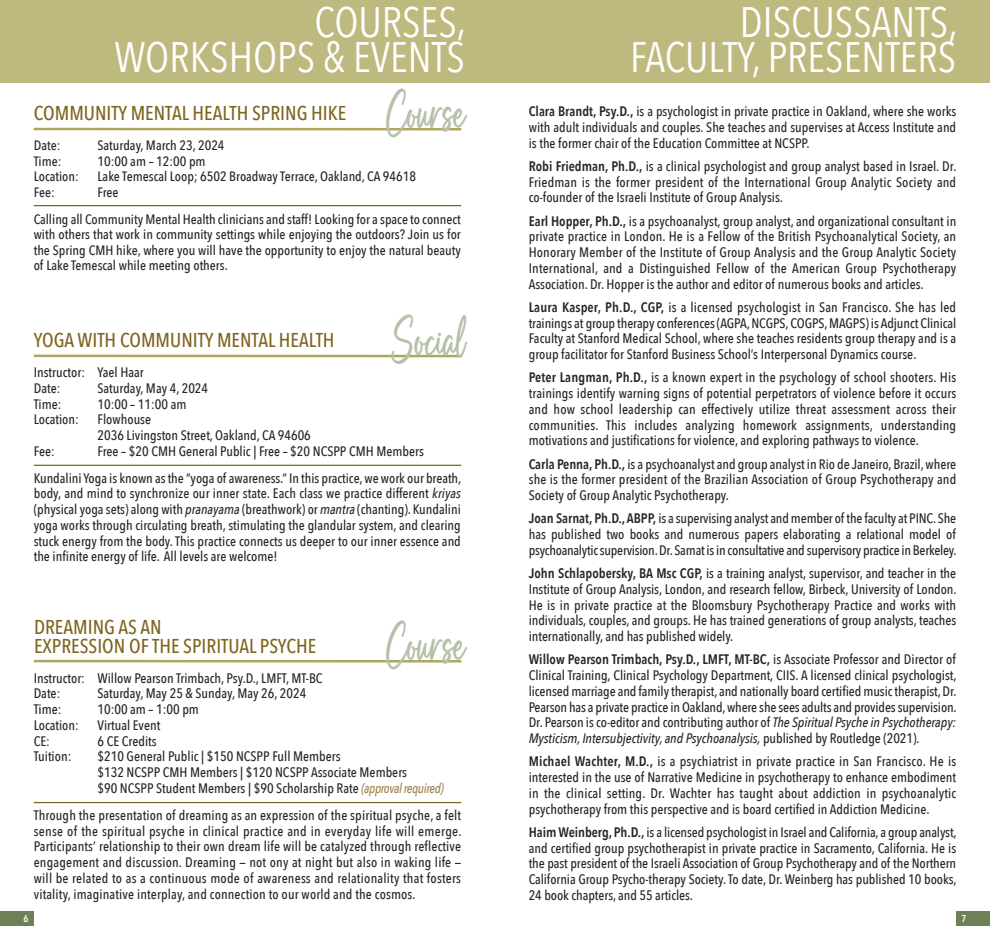
<style>
.page{position:relative;width:990px;height:945px;background:#fff}
.page>*{position:absolute;margin:0;border:0;box-sizing:border-box;transform-origin:0 0}
.t1{font:45px "Butterscotch";color:#b7c0ab;scale:.65 1}
.t2{font:42.5px/35px "Avenir Next Condensed";color:#fff;text-align:right}
.t3{font:500 20px "Avenir Next Condensed";color:#806520}
.t4{font:500 13.75px/15.8px "Avenir Next Condensed";color:#272526;text-align:justify}
.t5{font:500 13.5px/15.5px "Avenir Next Condensed";color:#272526;text-align:justify}
.t6{font:600 10px "Avenir Next Condensed";color:#fff}
.s1{font-style:italic}
.s2{font-style:italic;color:#9a844d}
.s3{font-weight:600}
</style>
<div class="page">
<div style="left:0;top:911px;width:34px;height:15px;background:#6f8057"></div>
<div style="left:956px;top:911px;width:34px;height:15px;background:#6f8057"></div>
<div style="left:0;top:0;width:495px;height:82px;background:#beb97e"></div>
<hr style="left:34px;top:660px;width:427px;height:3px;background:#aea85e">
<hr style="left:34px;top:802px;width:427px;height:1px;background:#806520">
<div style="left:495px;top:0;width:495px;height:82px;background:#beb97e"></div>
<hr style="left:34px;top:128px;width:427px;height:2px;background:#aea85e">
<hr style="left:34px;top:205px;width:427px;height:1px;background:#806520">
<hr style="left:34px;top:355px;width:427px;height:2px;background:#aea85e">
<hr style="left:34px;top:465px;width:427px;height:1px;background:#806520">
<p class="t2" style="left:315px;top:6px;width:153px">COURSES,</p>
<p class="t2" style="left:114px;top:41px;width:352px">WORKSHOPS &amp; EVENTS</p>
<p class="t3" style="left:34px;top:100px;width:314px">COMMUNITY MENTAL HEALTH SPRING HIKE</p>
<p class="t1" style="left:385px;top:86px;width:124px">Course</p>
<p class="t5" style="left:34px;top:138px;width:28px">Date:</p>
<p class="t5" style="left:98px;top:138px;width:129px">Saturday, March 23, 2024</p>
<p class="t5" style="left:34px;top:154px;width:29px">Time:</p>
<p class="t5" style="left:98px;top:154px;width:110px">10:00 am – 12:00 pm</p>
<p class="t5" style="left:34px;top:169px;width:47px">Location:</p>
<p class="t5" style="left:98px;top:169px;width:320px">Lake Temescal Loop; 6502 Broadway Terrace, Oakland, CA 94618</p>
<p class="t5" style="left:34px;top:185px;width:22px">Fee:</p>
<p class="t5" style="left:98px;top:185px;width:23px">Free</p>
<p class="t5" style="left:34px;top:212px;width:429px">Calling all Community Mental Health clinicians and staff! Looking for a space to connect with others that work in community settings while enjoying the outdoors? Join us for the Spring CMH hike, where you will have the opportunity to enjoy the natural beauty of Lake Temescal while meeting others.</p>
<p class="t3" style="left:34px;top:327px;width:302px">YOGA WITH COMMUNITY MENTAL HEALTH</p>
<p class="t1" style="left:390px;top:312px;width:116px">Social</p>
<p class="t4" style="left:34px;top:365px;width:111px">Instructor: Yael Haar</p>
<p class="t4" style="left:34px;top:381px;width:28px">Date:</p>
<p class="t4" style="left:98px;top:381px;width:112px">Saturday, May 4, 2024</p>
<p class="t4" style="left:34px;top:396px;width:29px">Time:</p>
<p class="t4" style="left:98px;top:396px;width:90px">10:00 – 11:00 am</p>
<p class="t4" style="left:34px;top:412px;width:47px">Location:</p>
<p class="t4" style="left:98px;top:412px;width:55px">Flowhouse</p>
<p class="t4" style="left:98px;top:428px;width:215px">2036 Livingston Street, Oakland, CA 94606</p>
<p class="t4" style="left:34px;top:444px;width:22px">Fee:</p>
<p class="t4" style="left:98px;top:444px;width:328px">Free – $20 CMH General Public | Free – $20 NCSPP CMH Members</p>
<p class="t4" style="left:34px;top:471px;width:429px">Kundalini Yoga is known as the “yoga of awareness.” In this practice, we work our breath, body, and mind to synchronize our inner state. Each class we practice different <span class="s1">kriyas </span>(physical yoga sets) along with <span class="s1">pranayama</span> (breathwork) or <span class="s1">mantra</span> (chanting). Kundalini yoga works through circulating breath, stimulating the glandular system, and clearing stuck energy from the body. This practice connects us deeper to our inner essence and the infinite energy of life. All levels are welcome!</p>
<p class="t3" style="left:34px;top:614px;width:129px">DREAMING AS AN</p>
<p class="t3" style="left:34px;top:633px;width:284px">EXPRESSION OF THE SPIRITUAL PSYCHE</p>
<p class="t1" style="left:385px;top:618px;width:124px">Course</p>
<p class="t4" style="left:34px;top:670px;width:290px">Instructor: Willow Pearson Trimbach, Psy.D., LMFT, MT-BC</p>
<p class="t4" style="left:34px;top:686px;width:28px">Date:</p>
<p class="t4" style="left:97px;top:686px;width:210px">Saturday, May 25 &amp; Sunday, May 26, 2024</p>
<p class="t4" style="left:34px;top:702px;width:29px">Time:</p>
<p class="t4" style="left:97px;top:702px;width:103px">10:00 am – 1:00 pm</p>
<p class="t4" style="left:34px;top:718px;width:47px">Location:</p>
<p class="t4" style="left:97px;top:718px;width:64px">Virtual Event</p>
<p class="t4" style="left:34px;top:733px;width:18px">CE:</p>
<p class="t4" style="left:97px;top:733px;width:61px">6 CE Credits</p>
<p class="t4" style="left:34px;top:749px;width:39px">Tuition:</p>
<p class="t4" style="left:97px;top:749px;width:245px">$210 General Public | $150 NCSPP Full Members</p>
<p class="t4" style="left:97px;top:765px;width:311px">$132 NCSPP CMH Members | $120 NCSPP Associate Members</p>
<p class="t4" style="left:97px;top:781px;width:348px">$90 NCSPP Student Members | $90 Scholarship Rate <span class="s2">(approval required)</span></p>
<p class="t4" style="left:34px;top:808px;width:429px">Through the presentation of dreaming as an expression of the spiritual psyche, a felt sense of the spiritual psyche in clinical practice and in everyday life will emerge.<br>Participants’ relationship to their own dream life will be catalyzed through reflective engagement and discussion. Dreaming — not ony at night but also in waking life — will be related to as a continuous mode of awareness and relationality that fosters vitality, imaginative interplay, and connection to our world and the cosmos.</p>
<p class="t2" style="left:630px;top:6px;width:329px">DISCUSSANTS,<br>FACULTY, PRESENTERS</p>
<p class="t4" style="left:529px;top:104px;width:429px"><span class="s3">Clara Brandt, Psy.D.,</span> is a psychologist in private practice in Oakland, where she works with adult individuals and couples. She teaches and supervises at Access Institute and is the former chair of the Education Committee at NCSPP.</p>
<p class="t4" style="left:529px;top:159px;width:429px"><span class="s3">Robi Friedman, Ph.D.,</span> is a clinical psychologist and group analyst based in Israel. Dr.<br>Friedman is the former president of the International Group Analytic Society and co-founder of the Israeli Institute of Group Analysis.</p>
<p class="t4" style="left:529px;top:213px;width:429px"><span class="s3">Earl Hopper, Ph.D.,</span> is a psychoanalyst, group analyst, and organizational consultant in private practice in London. He is a Fellow of the British Psychoanalytical Society, an Honorary Member of the Institute of Group Analysis and the Group Analytic Society International, and a Distinguished Fellow of the American Group Psychotherapy Association. Dr. Hopper is the author and editor of numerous books and articles.</p>
<p class="t4" style="left:529px;top:300px;width:429px"><span class="s3">Laura Kasper, Ph.D., CGP,</span> is a licensed psychologist in San Francisco. She has led trainings at group therapy conferences (AGPA, NCGPS, COGPS, MAGPS) is Adjunct Clinical Faculty at Stanford Medical School, where she teaches residents group therapy and is a group facilitator for Stanford Business School’s Interpersonal Dynamics course.</p>
<p class="t4" style="left:529px;top:370px;width:429px"><span class="s3">Peter Langman, Ph.D.,</span> is a known expert in the psychology of school shooters. His trainings identify warning signs of potential perpetrators of violence before it occurs and how school leadership can effectively utilize threat assessment across their communities. This includes analyzing homework assignments, understanding motivations and justifications for violence, and exploring pathways to violence.</p>
<p class="t4" style="left:529px;top:456px;width:429px"><span class="s3">Carla Penna, Ph.D.,</span> is a psychoanalyst and group analyst in Rio de Janeiro, Brazil, where she is the former president of the Brazilian Association of Group Psychotherapy and Society of Group Analytic Psychotherapy.</p>
<p class="t4" style="left:529px;top:511px;width:429px"><span class="s3">Joan Sarnat, Ph.D., ABPP,</span> is a supervising analyst and member of the faculty at PINC. She has published two books and numerous papers elaborating a relational model of psychoanalytic supervision. Dr. Sarnat is in consultative and supervisory practice in Berkeley.</p>
<p class="t4" style="left:529px;top:566px;width:429px"><span class="s3">John Schlapobersky, BA Msc CGP,</span> is a training analyst, supervisor, and teacher in the Institute of Group Analysis, London, and research fellow, Birbeck, University of London.<br>He is in private practice at the Bloomsbury Psychotherapy Practice and works with individuals, couples, and groups. He has trained generations of group analysts, teaches internationally, and has published widely.</p>
<p class="t4" style="left:529px;top:652px;width:429px"><span class="s3">Willow Pearson Trimbach, Psy.D., LMFT, MT-BC,</span> is Associate Professor and Director of Clinical Training, Clinical Psychology Department, CIIS. A licensed clinical psychologist, licensed marriage and family therapist, and nationally board certified music therapist, Dr.<br>Pearson has a private practice in Oakland, where she sees adults and provides supervision.<br>Dr. Pearson is co-editor and contributing author of <span class="s1">The Spiritual Psyche in Psychotherapy:<br>Mysticism, Intersubjectivity, and Psychoanalysis,</span> published by Routledge (2021).</p>
<p class="t4" style="left:529px;top:754px;width:429px"><span class="s3">Michael Wachter, M.D.,</span> is a psychiatrist in private practice in San Francisco. He is interested in the use of Narrative Medicine in psychotherapy to enhance embodiment in the clinical setting. Dr. Wachter has taught about addiction in psychoanalytic psychotherapy from this perspective and is board certified in Addiction Medicine.</p>
<p class="t4" style="left:529px;top:825px;width:429px"><span class="s3">Haim Weinberg, Ph.D.,</span> is a licensed psychologist in Israel and California, a group analyst, and certified group psychotherapist in private practice in Sacramento, California. He is the past president of the Israeli Association of Group Psychotherapy and of the Northern California Group Psycho-therapy Society. To date, Dr. Weinberg has published 10 books, 24 book chapters, and 55 articles.</p>
<p class="t6" style="left:23px;top:912px;width:6px">6</p>
<p class="t6" style="left:962px;top:912px;width:6px">7</p>
</div>
